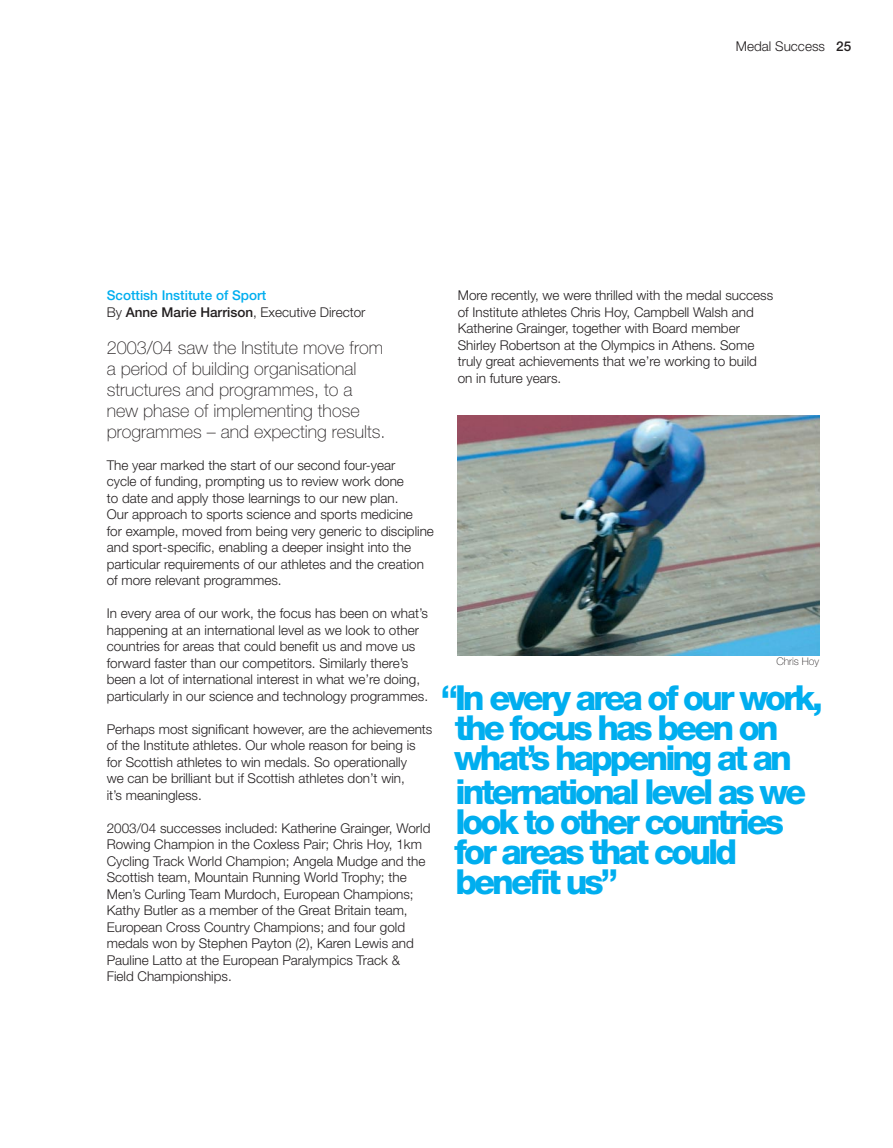
<style>
.page{position:relative;width:893px;height:1148px;background:#fff}
.page>*{position:absolute;margin:0;border:0;box-sizing:border-box;transform-origin:0 0}
.t1{font:800 34.5px/30px "Helvetica Neue";letter-spacing:-.09em;color:#00aeef}
.t2{font:100 18px/21px "Helvetica Neue";color:#231f20}
.t3{font:300 13.5px/16.5px "Helvetica Neue";color:#231f20}
.t4{font:500 13.5px/16.5px "Helvetica Neue";color:#00aeef}
.t5{font:100 10.5px "Helvetica Neue";color:#231f20}
.s1{font-weight:500}
.s2{font-weight:300;color:#231f20}
.s3{color:#231f20}
</style>
<div class="page">
<img style="left:458px;top:415px;width:361px;height:240px">
<p class="t3" style="left:736px;top:40px;width:117px">Medal Success <span class="s1">25</span></p>
<p class="t4" style="left:107px;top:288px;width:260px">Scottish Institute of Sport<br><span class="s2">By</span> <span class="s3">Anne Marie Harrison</span><span class="s2">, Executive Director</span></p>
<h2 class="t2" style="left:107px;top:339px;width:280px">2003/04 saw the Institute move from a period of building organisational structures and programmes, to a new phase of implementing those programmes – and expecting results.</h2>
<p class="t3" style="left:107px;top:458px;width:329px">The year marked the start of our second four-year<br>cycle of funding, prompting us to review work done<br>to date and apply those learnings to our new plan.<br>Our approach to sports science and sports medicine<br>for example, moved from being very generic to discipline and sport-specific, enabling a deeper insight into the particular requirements of our athletes and the creation of more relevant programmes.</p>
<p class="t3" style="left:107px;top:606px;width:323px">In every area of our work, the focus has been on what’s happening at an international level as we look to other countries for areas that could benefit us and move us forward faster than our competitors. Similarly there’s been a lot of international interest in what we’re doing, particularly in our science and technology programmes.</p>
<p class="t3" style="left:107px;top:722px;width:327px">Perhaps most significant however, are the achievements of the Institute athletes. Our whole reason for being is for Scottish athletes to win medals. So operationally<br>we can be brilliant but if Scottish athletes don’t win,<br>it’s meaningless.</p>
<p class="t3" style="left:107px;top:821px;width:325px">2003/04 successes included: Katherine Grainger, World Rowing Champion in the Coxless Pair; Chris Hoy, 1km Cycling Track World Champion; Angela Mudge and the Scottish team, Mountain Running World Trophy; the Men’s Curling Team Murdoch, European Champions; Kathy Butler as a member of the Great Britain team, European Cross Country Champions; and four gold medals won by Stephen Payton (2), Karen Lewis and Pauline Latto at the European Paralympics Track &amp;<br>Field Championships.</p>
<p class="t3" style="left:458px;top:288px;width:317px">More recently, we were thrilled with the medal success of Institute athletes Chris Hoy, Campbell Walsh and Katherine Grainger, together with Board member Shirley Robertson at the Olympics in Athens. Some truly great achievements that we’re working to build on in future years.</p>
<p class="t5" style="left:776px;top:657px;width:44px">Chris Hoy</p>
<h1 class="t1" style="left:454px;top:685px;width:370px;text-indent:-13px">“In every area of our work, the focus has been on what’s happening at an</h1>
<h1 class="t1" style="left:454px;top:780px;width:353px">international level as we look to other countries for areas that could benefit us”</h1>
</div>
